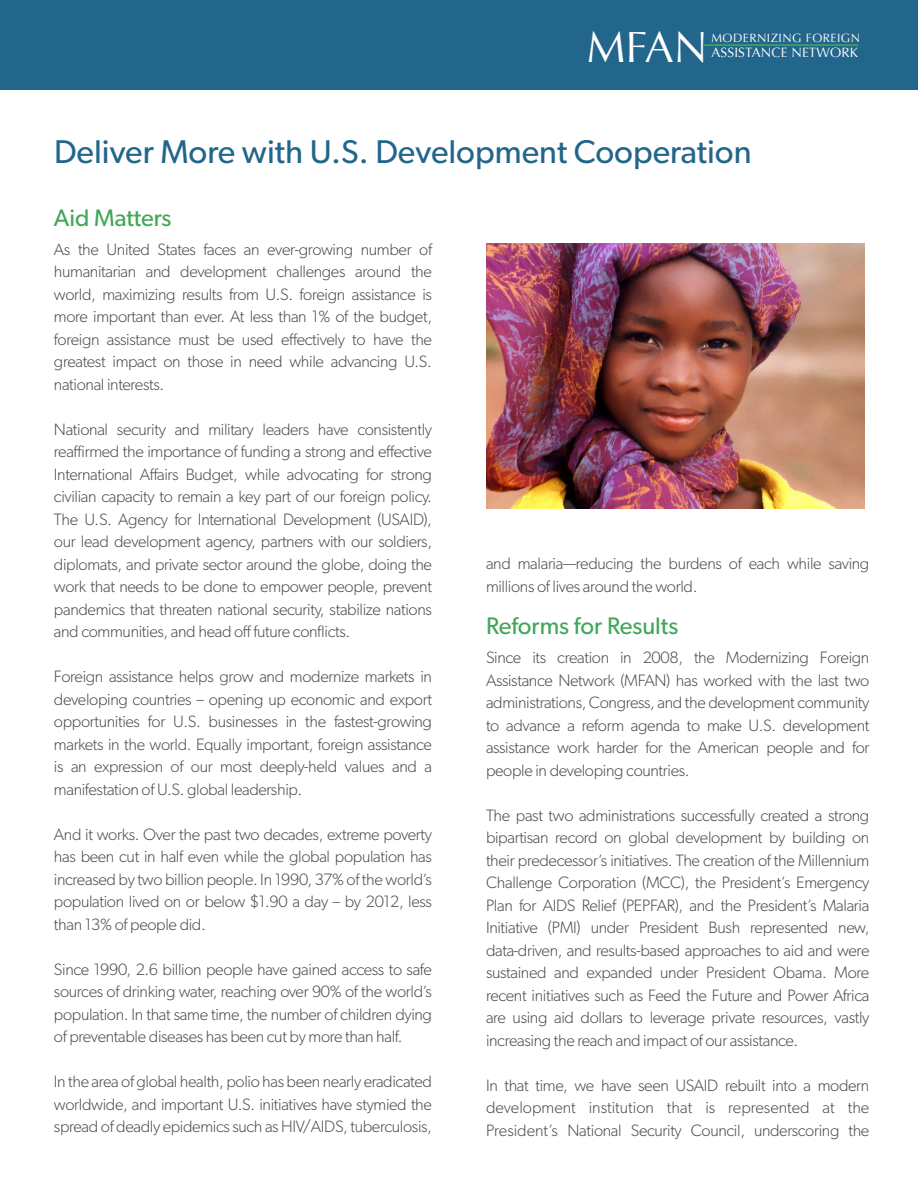
<style>
.page{position:relative;width:918px;height:1188px;background:#fff}
.page>*{position:absolute;margin:0;border:0;box-sizing:border-box;transform-origin:0 0}
.t1{font:43.5px "Optima";color:#fff}
.Headers{font:33px "Gibson";color:#22668c}
.Subtitle{font:24px "Gibson";color:#42a658}
.Body{font:300 16.5px/22.5px "Gibson";letter-spacing:-.02em;color:#4b4c4d;text-align:justify}
.t2{font:13.5px "Optima";letter-spacing:.01em;color:#fff}
.t3{font:12px "Optima";letter-spacing:.04em;color:#fff}
</style>
<div class="page">
<div style="left:0;top:0;width:918px;height:89px;background:#22668c"></div>
<hr style="left:704px;top:44px;width:154px;height:2px;background:#40ae49">
<img style="left:486px;top:243px;width:378px;height:266px">
<p class="t1" style="left:587px;top:22px;width:122px">MFAN</p>
<p class="t3" style="left:711px;top:31px;width:150px">MODERNIZING FOREIGN</p>
<p class="t2" style="left:711px;top:45px;width:148px">ASSISTANCE NETWORK</p>
<p class="Headers" style="left:54px;top:132px;width:699px">Deliver More with U.S. Development Cooperation</p>
<p class="Subtitle" style="left:54px;top:203px;width:119px">Aid Matters</p>
<p class="Body" style="left:54px;top:238px;width:380px">As the United States faces an ever-growing number of humanitarian and development challenges around the world, maximizing results from U.S. foreign assistance is more important than ever. At less than 1% of the budget, foreign assistance must be used effectively to have the greatest impact on those in need while advancing U.S. national interests.</p>
<p class="Body" style="left:54px;top:418px;width:380px">National security and military leaders have consistently reaffirmed the importance of funding a strong and effective International Affairs Budget, while advocating for strong civilian capacity to remain a key part of our foreign policy.<br>The U.S. Agency for International Development (USAID), our lead development agency, partners with our soldiers, diplomats, and private sector around the globe, doing the work that needs to be done to empower people, prevent pandemics that threaten national security, stabilize nations and communities, and head off future conflicts.</p>
<p class="Body" style="left:54px;top:665px;width:380px">Foreign assistance helps grow and modernize markets in developing countries – opening up economic and export opportunities for U.S. businesses in the fastest-growing markets in the world. Equally important, foreign assistance is an expression of our most deeply-held values and a manifestation of U.S. global leadership.</p>
<p class="Body" style="left:54px;top:823px;width:380px">And it works. Over the past two decades, extreme poverty has been cut in half even while the global population has increased by two billion people. In 1990, 37% of the world’s population lived on or below $1.90 a day – by 2012, less than 13% of people did.</p>
<p class="Body" style="left:54px;top:958px;width:380px">Since 1990, 2.6 billion people have gained access to safe sources of drinking water, reaching over 90% of the world’s population. In that same time, the number of children dying of preventable diseases has been cut by more than half.</p>
<p class="Body" style="left:54px;top:1070px;width:380px">In the area of global health, polio has been nearly eradicated worldwide, and important U.S. initiatives have stymied the spread of deadly epidemics such as HIV/AIDS, tuberculosis,</p>
<p class="Body" style="left:486px;top:552px;width:385px">and malaria—reducing the burdens of each while saving millions of lives around the world.</p>
<p class="Subtitle" style="left:486px;top:611px;width:194px">Reforms for Results</p>
<p class="Body" style="left:486px;top:646px;width:385px">Since its creation in 2008, the Modernizing Foreign Assistance Network (MFAN) has worked with the last two administrations, Congress, and the development community to advance a reform agenda to make U.S. development assistance work harder for the American people and for people in developing countries.</p>
<p class="Body" style="left:486px;top:804px;width:385px">The past two administrations successfully created a strong bipartisan record on global development by building on their predecessor’s initiatives. The creation of the Millennium Challenge Corporation (MCC), the President’s Emergency Plan for AIDS Relief (PEPFAR), and the President’s Malaria Initiative (PMI) under President Bush represented new, data-driven, and results-based approaches to aid and were sustained and expanded under President Obama. More recent initiatives such as Feed the Future and Power Africa are using aid dollars to leverage private resources, vastly increasing the reach and impact of our assistance.</p>
<p class="Body" style="left:486px;top:1074px;width:385px">In that time, we have seen USAID rebuilt into a modern development institution that is represented at the President’s National Security Council, underscoring the</p>
</div>
